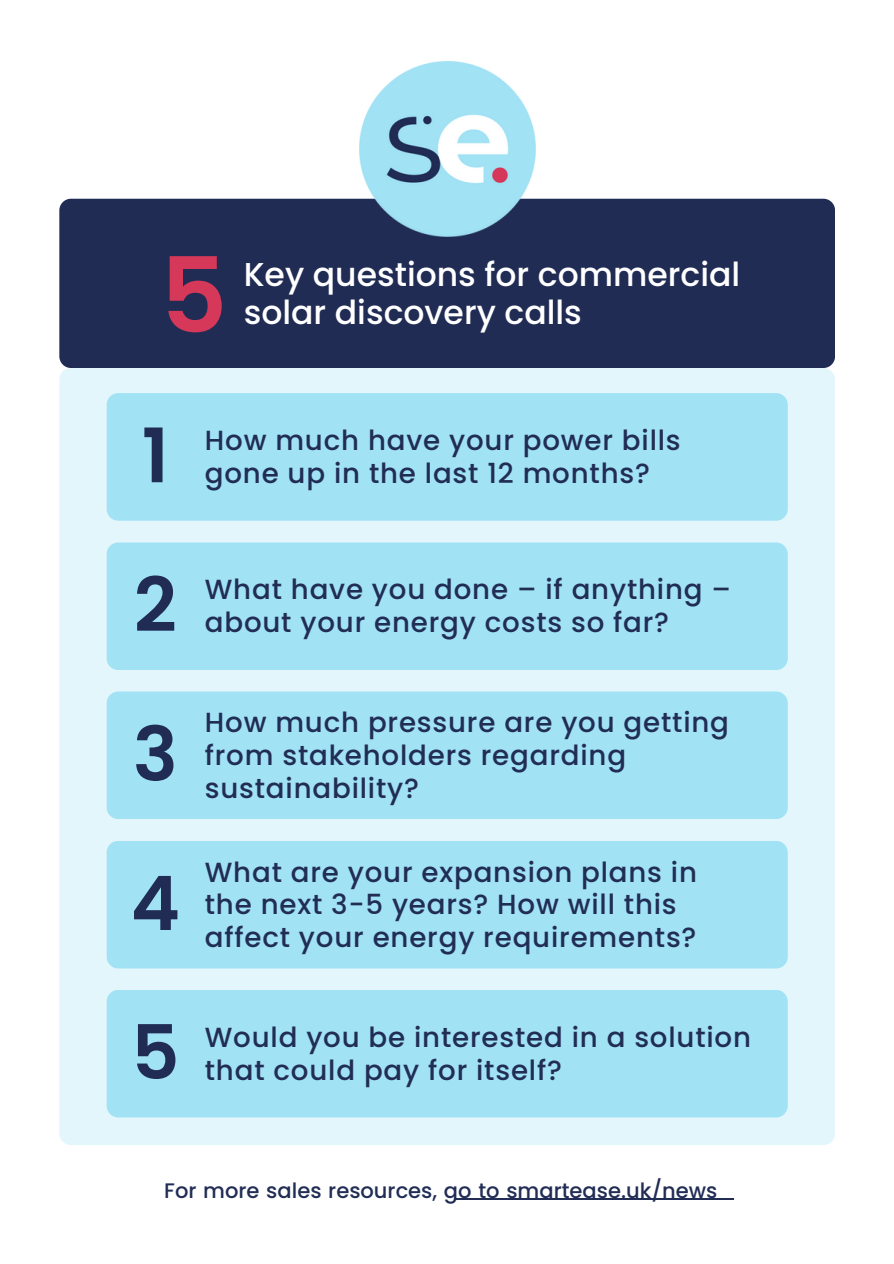
<style>
.page{position:relative;width:894px;height:1264px;background:#fff}
.page>*{position:absolute;margin:0;border:0;box-sizing:border-box;transform-origin:0 0}
.t1{font:600 104.25px "Poppins";color:#d6385a}
.t2{font:600 75px "Poppins";color:#202c54}
.t3{font:500 33px "Poppins";color:#fff}
.t4{font:500 27.6px/32.7px "Poppins";letter-spacing:.03em;color:#212d55}
.t5{font:500 21px "Poppins";color:#212d55}
</style>
<div class="page">
<div style="left:59px;top:368px;width:775px;height:777px;background:#e3f6fc;border-radius:12px"></div>
<div style="left:59px;top:199px;width:775px;height:169px;background:#202c54;border-radius:12px"></div>
<img style="left:359px;top:61px;width:176px;height:176px">
<div style="left:107px;top:393px;width:680px;height:127px;background:#a1e2f5;border-radius:12px"></div>
<div style="left:107px;top:542px;width:680px;height:128px;background:#a1e2f5;border-radius:12px"></div>
<div style="left:107px;top:691px;width:680px;height:128px;background:#a1e2f5;border-radius:12px"></div>
<div style="left:107px;top:840px;width:680px;height:128px;background:#a1e2f5;border-radius:12px"></div>
<div style="left:107px;top:989px;width:680px;height:128px;background:#a1e2f5;border-radius:12px"></div>
<hr style="left:454px;top:1198px;width:280px;height:1px;background:#212d55">
<h1 class="t1" style="left:160px;top:223px;width:69px">5</h1>
<p class="t3" style="left:244px;top:251px;width:498px">Key questions for commercial</p>
<p class="t3" style="left:244px;top:289px;width:339px">solar discovery calls</p>
<h2 class="t2" style="left:142px;top:403px;width:29px">1</h2>
<p class="t4" style="left:205px;top:424px;width:477px">How much have your power bills</p>
<p class="t4" style="left:205px;top:457px;width:446px">gone up in the last 12 months?</p>
<h2 class="t2" style="left:134px;top:552px;width:45px">2</h2>
<p class="t4" style="left:205px;top:573px;width:527px">What have you done – if anything –</p>
<p class="t4" style="left:205px;top:606px;width:465px">about your energy costs so far?</p>
<h2 class="t2" style="left:133px;top:701px;width:46px">3</h2>
<h2 class="t2" style="left:130px;top:851px;width:51px">4</h2>
<h2 class="t2" style="left:131px;top:1000px;width:50px">5</h2>
<p class="t4" style="left:205px;top:706px;width:525px">How much pressure are you getting from stakeholders regarding</p>
<p class="t4" style="left:205px;top:771px;width:216px">sustainability?</p>
<p class="t4" style="left:205px;top:855px;width:493px">What are your expansion plans in the next 3-5 years? How will this</p>
<p class="t4" style="left:205px;top:921px;width:493px">affect your energy requirements?</p>
<p class="t4" style="left:205px;top:1020px;width:547px">Would you be interested in a solution</p>
<p class="t4" style="left:205px;top:1053px;width:358px">that could pay for itself?</p>
<p class="t5" style="left:164px;top:1175px;width:554px">For more sales resources, go to smartease.uk/news</p>
</div>
